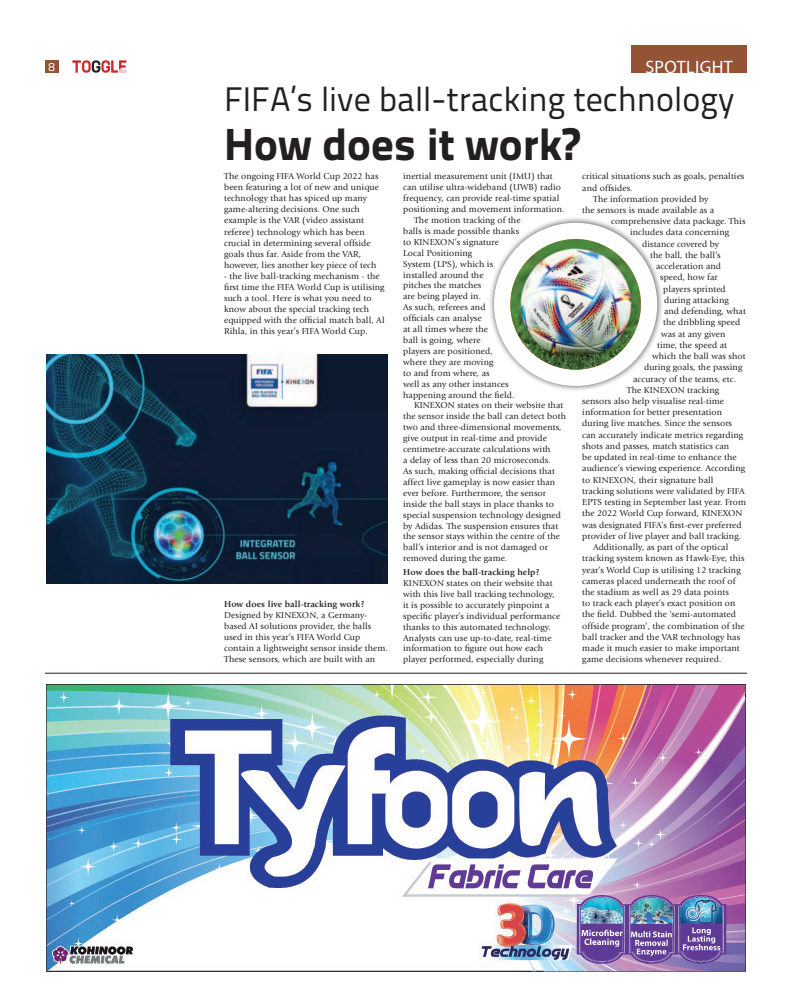
<style>
.page{position:relative;width:792px;height:1008px;background:#fff}
.page>*{position:absolute;margin:0;border:0;box-sizing:border-box;transform-origin:0 0}
.t1{font:800 45px "Titillium Text 22 L";color:#231f20}
.t2{font:34px "Titillium Text 22 L";color:#231f20}
.t3{font:18px "Myriad Pro";letter-spacing:.02em;color:#fff}
.t4{font:12px "Titillium Text 22 L";color:#fff}
.t5{font:9px/11.1px "Giovanni Std";letter-spacing:.01em;color:#231f20}
.t6{font:700 9px "Giovanni Std";letter-spacing:.01em;color:#231f20}
</style>
<div class="page">
<svg style="left:72px;top:60px;width:54px;height:13px"></svg>
<div style="left:45px;top:60px;width:14px;height:13px;background:#955336"></div>
<div style="left:631px;top:45px;width:116px;height:28px;background:#955336"></div>
<hr style="left:45px;top:673px;width:702px;height:1px;background:#231f20">
<img style="left:46px;top:684px;width:700px;height:288px">
<img style="left:46px;top:354px;width:342px;height:230px">
<div style="left:488px;top:217px;width:175px;height:175px;background:#231f20;opacity:.75"></div>
<div style="left:494px;top:223px;width:163px;height:163px;background:#fff;border-radius:50%"></div>
<img style="left:510px;top:239px;width:131px;height:131px;border-radius:65px">
<h3 class="t4" style="left:49px;top:62px;width:8px">68</h3>
<h3 class="t3" style="left:645px;top:56px;width:89px">SPOTLIGHT</h3>
<h2 class="t2" style="left:224px;top:85px;width:512px">FIFA’s live ball-tracking technology</h2>
<h1 class="t1" style="left:224px;top:118px;width:357px">How does it work?</h1>
<p class="t5" style="left:224px;top:172px;width:156px">The ongoing FIFA World Cup 2022 has been featuring a lot of new and unique technology that has spiced up many game-altering decisions. One such example is the VAR (video assistant referee) technology which has been crucial in determining several offside goals thus far. Aside from the VAR, however, lies another key piece of tech</p>
<p class="t5" style="left:224px;top:271px;width:162px">- the live ball-tracking mechanism - the first time the FIFA World Cup is utilising such a tool. Here is what you need to know about the special tracking tech equipped with the official match ball, Al Rihla, in this year’s FIFA World Cup.</p>
<p class="t6" style="left:224px;top:601px;width:142px">How does live ball-tracking work?</p>
<p class="t5" style="left:224px;top:610px;width:165px">Designed by KINEXON, a Germany&shy;based AI solutions provider, the balls used in this year’s FIFA World Cup contain a lightweight sensor inside them.<br>These sensors, which are built with an</p>
<p class="t5" style="left:403px;top:172px;width:151px">inertial measurement unit (IMU) that</p>
<p class="t5" style="left:403px;top:182px;width:159px">can utilise ultra-wideband (UWB) radio</p>
<p class="t5" style="left:403px;top:193px;width:158px">frequency, can provide real-time spatial</p>
<p class="t5" style="left:403px;top:204px;width:163px">positioning and movement information.</p>
<p class="t5" style="left:414px;top:215px;width:108px">The motion tracking of the</p>
<p class="t5" style="left:403px;top:226px;width:118px">balls is made possible thanks</p>
<p class="t5" style="left:403px;top:237px;width:97px">to KINEXON’s signature</p>
<p class="t5" style="left:403px;top:248px;width:71px">Local Positioning</p>
<p class="t5" style="left:403px;top:259px;width:92px">System (LPS), which is</p>
<p class="t5" style="left:403px;top:270px;width:82px">installed around the</p>
<p class="t5" style="left:403px;top:281px;width:80px">pitches the matches</p>
<p class="t5" style="left:403px;top:292px;width:79px">are being played in.</p>
<p class="t5" style="left:403px;top:303px;width:84px">As such, referees and</p>
<p class="t5" style="left:403px;top:313px;width:80px">officials can analyse</p>
<p class="t5" style="left:403px;top:324px;width:86px">at all times where the</p>
<p class="t5" style="left:403px;top:335px;width:79px">ball is going, where</p>
<p class="t5" style="left:403px;top:346px;width:91px">players are positioned,</p>
<p class="t5" style="left:403px;top:357px;width:92px">where they are moving</p>
<p class="t5" style="left:403px;top:368px;width:88px">to and from where, as</p>
<p class="t5" style="left:403px;top:379px;width:107px">well as any other instances</p>
<p class="t5" style="left:403px;top:390px;width:113px">happening around the field.</p>
<p class="t5" style="left:414px;top:401px;width:151px">KINEXON states on their website that</p>
<p class="t5" style="left:403px;top:412px;width:164px">the sensor inside the ball can detect both</p>
<p class="t5" style="left:403px;top:423px;width:160px">two and three-dimensional movements,</p>
<p class="t5" style="left:403px;top:433px;width:145px">give output in real-time and provide</p>
<p class="t5" style="left:403px;top:444px;width:149px">centimetre-accurate calculations with</p>
<p class="t5" style="left:403px;top:455px;width:149px">a delay of less than 20 microseconds.</p>
<p class="t5" style="left:403px;top:466px;width:153px">As such, making official decisions that</p>
<p class="t5" style="left:403px;top:477px;width:154px">affect live gameplay is now easier than</p>
<p class="t5" style="left:403px;top:488px;width:144px">ever before. Furthermore, the sensor</p>
<p class="t5" style="left:403px;top:499px;width:152px">inside the ball stays in place thanks to</p>
<p class="t5" style="left:403px;top:510px;width:159px">special suspension technology designed</p>
<p class="t5" style="left:403px;top:521px;width:157px">by Adidas. The suspension ensures that</p>
<p class="t5" style="left:403px;top:532px;width:158px">the sensor stays within the centre of the</p>
<p class="t5" style="left:403px;top:543px;width:146px">ball’s interior and is not damaged or</p>
<p class="t5" style="left:403px;top:554px;width:105px">removed during the game.</p>
<p class="t6" style="left:403px;top:569px;width:138px">How does the ball-tracking help?</p>
<p class="t5" style="left:403px;top:578px;width:159px">KINEXON states on their website that with this live ball tracking technology, it is possible to accurately pinpoint a specific player’s individual performance thanks to this automated technology.<br>Analysts can use up-to-date, real-time information to figure out how each player performed, especially during</p>
<p class="t5" style="left:582px;top:172px;width:164px">critical situations such as goals, penalties</p>
<p class="t5" style="left:582px;top:183px;width:52px">and offsides.</p>
<p class="t5" style="left:593px;top:194px;width:117px">The information provided by</p>
<p class="t5" style="left:582px;top:205px;width:133px">the sensors is made available as a</p>
<p class="t5" style="left:611px;top:216px;width:136px">comprehensive data package. This</p>
<p class="t5" style="left:630px;top:228px;width:101px">includes data concerning</p>
<p class="t5" style="left:642px;top:239px;width:79px">distance covered by</p>
<p class="t5" style="left:650px;top:250px;width:72px">the ball, the ball’s</p>
<p class="t5" style="left:656px;top:261px;width:67px">acceleration and</p>
<p class="t5" style="left:660px;top:273px;width:59px">speed, how far</p>
<p class="t5" style="left:663px;top:284px;width:64px">players sprinted</p>
<p class="t5" style="left:664px;top:295px;width:66px">during attacking</p>
<p class="t5" style="left:664px;top:306px;width:83px">and defending, what</p>
<p class="t5" style="left:663px;top:318px;width:79px">the dribbling speed</p>
<p class="t5" style="left:661px;top:329px;width:66px">was at any given</p>
<p class="t5" style="left:657px;top:340px;width:71px">time, the speed at</p>
<p class="t5" style="left:652px;top:351px;width:95px">which the ball was shot</p>
<p class="t5" style="left:644px;top:363px;width:100px">during goals, the passing</p>
<p class="t5" style="left:633px;top:374px;width:104px">accuracy of the teams, etc.</p>
<p class="t5" style="left:627px;top:385px;width:94px">The KINEXON tracking</p>
<p class="t5" style="left:582px;top:396px;width:143px">sensors also help visualise real-time</p>
<p class="t5" style="left:582px;top:407px;width:141px">information for better presentation</p>
<p class="t5" style="left:582px;top:419px;width:151px">during live matches. Since the sensors</p>
<p class="t5" style="left:582px;top:430px;width:162px">can accurately indicate metrics regarding</p>
<p class="t5" style="left:582px;top:441px;width:148px">shots and passes, match statistics can</p>
<p class="t5" style="left:582px;top:452px;width:156px">be updated in real-time to enhance the</p>
<p class="t5" style="left:582px;top:464px;width:164px">audience’s viewing experience. According</p>
<p class="t5" style="left:582px;top:475px;width:133px">to KINEXON, their signature ball</p>
<p class="t5" style="left:582px;top:486px;width:164px">tracking solutions were validated by FIFA</p>
<p class="t5" style="left:582px;top:497px;width:165px">EPTS testing in September last year. From</p>
<p class="t5" style="left:582px;top:509px;width:162px">the 2022 World Cup forward, KINEXON</p>
<p class="t5" style="left:582px;top:520px;width:161px">was designated FIFA’s first-ever preferred</p>
<p class="t5" style="left:582px;top:531px;width:160px">provider of live player and ball tracking.</p>
<p class="t5" style="left:593px;top:542px;width:137px">Additionally, as part of the optical</p>
<p class="t5" style="left:582px;top:554px;width:164px">tracking system known as Hawk-Eye, this</p>
<p class="t5" style="left:582px;top:565px;width:160px">year’s World Cup is utilising 12 tracking</p>
<p class="t5" style="left:582px;top:576px;width:155px">cameras placed underneath the roof of</p>
<p class="t5" style="left:582px;top:587px;width:148px">the stadium as well as 29 data points</p>
<p class="t5" style="left:582px;top:598px;width:155px">to track each player’s exact position on</p>
<p class="t5" style="left:582px;top:610px;width:155px">the field. Dubbed the ‘semi-automated</p>
<p class="t5" style="left:582px;top:621px;width:164px">offside program’, the combination of the</p>
<p class="t5" style="left:582px;top:632px;width:159px">ball tracker and the VAR technology has</p>
<p class="t5" style="left:582px;top:643px;width:159px">made it much easier to make important</p>
<p class="t5" style="left:582px;top:655px;width:141px">game decisions whenever required.</p>
</div>
